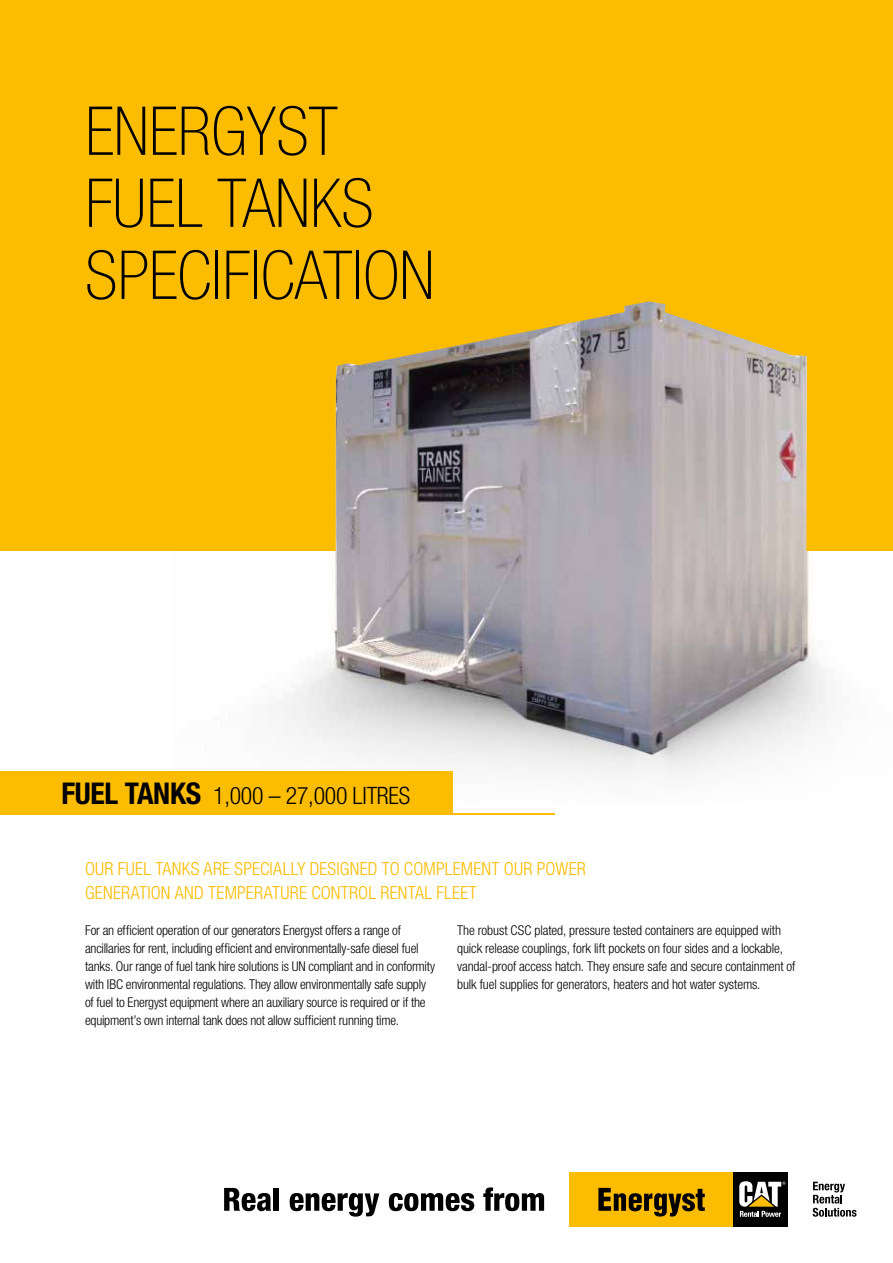
<style>
.page{position:relative;width:893px;height:1263px;background:#fff}
.page>*{position:absolute;margin:0;border:0;box-sizing:border-box;transform-origin:0 0}
.t1{font:100 condensed 67.5px/72px "Helvetica Neue LT Std";color:#000}
.t2{font:300 condensed 24px "Helvetica Neue LT Std";letter-spacing:-.01em;color:#000}
.t3{font:300 condensed 18px/24px "Helvetica Neue LT Std";letter-spacing:.01em;color:#fcbc00}
.t4{font:300 condensed 13.5px/18px "Helvetica Neue LT Std";letter-spacing:-.015em;color:#000}
.s1{font-weight:700;font-size:30px}
</style>
<div class="page">
<img style="left:174px;top:551px;width:655px;height:225px">
<div style="left:0;top:0;width:893px;height:551px;background:#fcbc00"></div>
<div style="left:569px;top:1172px;width:164px;height:54px;background:#fcbc00"></div>
<svg style="left:598px;top:1188px;width:107px;height:28px"></svg>
<div style="left:733px;top:1172px;width:55px;height:54px;background:#000"></div>
<svg style="left:739px;top:1181px;width:46px;height:36px"></svg>
<svg style="left:224px;top:1188px;width:47px;height:23px"></svg>
<div style="left:274px;top:1188px;width:5px;height:23px;background:#000"></div>
<svg style="left:290px;top:1193px;width:89px;height:23px"></svg>
<svg style="left:389px;top:1193px;width:85px;height:18px"></svg>
<svg style="left:483px;top:1187px;width:61px;height:24px"></svg>
<svg style="left:813px;top:1182px;width:43px;height:35px"></svg>
<div style="left:0;top:772px;width:453px;height:43px;background:#fcbc00"></div>
<hr style="left:0;top:813px;width:555px;height:2px;background:#fcbc00">
<img style="left:336px;top:301px;width:471px;height:454px">
<h1 class="t1" style="left:85px;top:95px;width:351px">ENERGYST<br>FUEL TANKS<br>SPECIFICATION</h1>
<h2 class="t2" style="left:61px;top:782px;width:350px"><span class="s1">FUEL TANKS</span> 1,000 – 27,000 LITRES</h2>
<h3 class="t3" style="left:85px;top:856px;width:502px">OUR FUEL TANKS ARE SPECIALLY DESIGNED TO COMPLEMENT OUR POWER<br>GENERATION AND TEMPERATURE CONTROL RENTAL FLEET</h3>
<p class="t4" style="left:85px;top:921px;width:352px">For an efficient operation of our generators Energyst offers a range of ancillaries for rent, including efficient and environmentally-safe diesel fuel tanks. Our range of fuel tank hire solutions is UN compliant and in conformity with IBC environmental regulations. They allow environmentally safe supply of fuel to Energyst equipment where an auxiliary source is required or if the equipment’s own internal tank does not allow sufficient running time.</p>
<p class="t4" style="left:457px;top:921px;width:340px">The robust CSC plated, pressure tested containers are equipped with quick release couplings, fork lift pockets on four sides and a lockable, vandal-proof access hatch. They ensure safe and secure containment of bulk fuel supplies for generators, heaters and hot water systems.</p>
</div>
